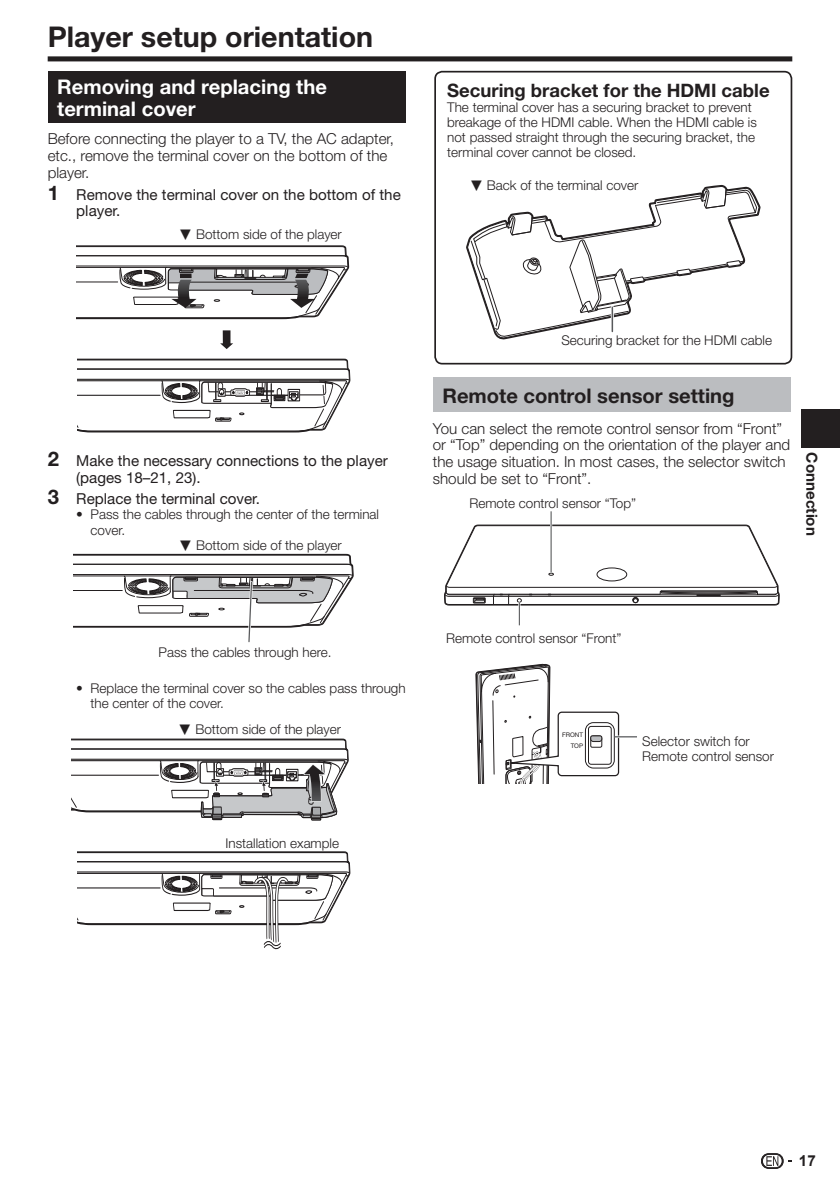
<style>
.page{position:relative;width:840px;height:1191px;background:#fff}
.page>*{position:absolute;margin:0;border:0;box-sizing:border-box;transform-origin:0 0}
.t1{font:700 28.6px "Helvetica Neue LT";color:#231f20}
.t2{font:700 20.2px/21.8px "Helvetica Neue LT";color:#fff}
.t3{font:700 20.2px/38.4px "Helvetica Neue LT";color:#231f20}
.t4{font:700 18.6px "Helvetica Neue LT";color:#231f20}
.t5{font:300 15.2px/16.8px "Helvetica Neue LT";color:#231f20}
.t6{font:15.2px/16.8px "Helvetica Neue LT";color:#231f20}
.t7{font:700 15.2px "Helvetica Neue LT";color:#231f20}
.t8{font:700 15.2px "Arial";color:#231f20}
.t9{font:300 13.4px/15.2px "Helvetica Neue LT";color:#231f20}
.t10{font:6.4px/10.8px "Helvetica Neue LT";color:#231f20;text-align:right}
.s1{font-family:"GK Proj A";font-weight:400}
</style>
<div class="page">
<div style="left:48px;top:56px;width:743px;height:5px;background:#231f20"></div>
<div style="left:48px;top:71px;width:357px;height:52px;background:#231f20"></div>
<svg style="left:76px;top:245px;width:273px;height:74px"></svg>
<svg style="left:220px;top:330px;width:13px;height:19px"></svg>
<svg style="left:78px;top:359px;width:272px;height:73px"></svg>
<svg style="left:74px;top:554px;width:279px;height:89px"></svg>
<svg style="left:71px;top:738px;width:277px;height:82px"></svg>
<svg style="left:78px;top:851px;width:272px;height:99px"></svg>
<svg style="left:470px;top:186px;width:286px;height:152px"></svg>
<div style="left:434px;top:71px;width:357px;height:293px;border:2px solid #231f20;border-radius:7px"></div>
<div style="left:432px;top:378px;width:358px;height:34px;background:#bbbdc0"></div>
<svg style="left:444px;top:524px;width:335px;height:102px"></svg>
<hr style="left:549px;top:511px;width:3px;height:61px;background:#fff">
<hr style="left:550px;top:511px;width:1px;height:61px;background:#58595b">
<svg style="left:475px;top:664px;width:161px;height:120px"></svg>
<div style="left:760px;top:1153px;width:22px;height:15px;border:1px solid #231f20;border-radius:7px"></div>
<svg style="left:761px;top:1153px;width:30px;height:15px"></svg>
<div style="left:801px;top:409px;width:38px;height:38px;background:#231f20"></div>
<h1 class="t1" style="left:48px;top:27px;width:327px">Player setup orientation</h1>
<h2 class="t2" style="left:57px;top:78px;width:271px">Removing and replacing the terminal cover</h2>
<p class="t5" style="left:48px;top:132px;width:348px">Before connecting the player to a TV, the AC adapter, etc., remove the terminal cover on the bottom of the player.</p>
<p class="t6" style="left:76px;top:187px;width:326px">Remove the terminal cover on the bottom of the player.</p>
<h2 class="t3" style="left:48px;top:175px;width:13px">1</h2>
<p class="t9" style="left:179px;top:228px;width:164px"><span class="s1">b</span> Bottom side of the player</p>
<h3 class="t4" style="left:447px;top:83px;width:324px">Securing bracket for the HDMI cable</h3>
<p class="t9" style="left:447px;top:100px;width:311px">The terminal cover has a securing bracket to prevent breakage of the HDMI cable. When the HDMI cable is not passed straight through the securing bracket, the terminal cover cannot be closed.</p>
<p class="t9" style="left:469px;top:179px;width:170px"><span class="s1">b</span> Back of the terminal cover</p>
<h2 class="t3" style="left:48px;top:441px;width:13px">2<br>3</h2>
<p class="t6" style="left:76px;top:453px;width:313px">Make the necessary connections to the player (pages 18–21, 23).</p>
<p class="t6" style="left:76px;top:492px;width:185px">Replace the terminal cover.</p>
<p class="t9" style="left:91px;top:508px;width:290px">Pass the cables through the center of the terminal cover.</p>
<p class="t9" style="left:76px;top:508px;width:8px">•</p>
<p class="t9" style="left:179px;top:539px;width:164px"><span class="s1">b</span> Bottom side of the player</p>
<p class="t9" style="left:561px;top:333px;width:212px">Securing bracket for the HDMI cable</p>
<h2 class="t3" style="left:442px;top:378px;width:293px">Remote control sensor setting</h2>
<p class="t5" style="left:432px;top:421px;width:358px">You can select the remote control sensor from “Front” or “Top” depending on the orientation of the player and the usage situation. In most cases, the selector switch should be set to “Front”.</p>
<p class="t9" style="left:469px;top:496px;width:168px">Remote control sensor “Top”</p>
<p class="t7" style="left:817px;top:452px;width:85px;rotate:90deg">Connection</p>
<p class="t9" style="left:158px;top:646px;width:174px">Pass the cables through here.</p>
<p class="t9" style="left:76px;top:681px;width:8px">•</p>
<p class="t9" style="left:91px;top:681px;width:316px">Replace the terminal cover so the cables pass through the center of the cover.</p>
<p class="t9" style="left:178px;top:723px;width:164px"><span class="s1">b</span> Bottom side of the player</p>
<p class="t9" style="left:225px;top:837px;width:115px">Installation example</p>
<p class="t9" style="left:446px;top:632px;width:177px">Remote control sensor “Front”</p>
<p class="t10" style="left:562px;top:730px;width:22px">FRONT<br>TOP</p>
<p class="t9" style="left:642px;top:734px;width:133px">Selector switch for<br>Remote control sensor</p>
<p class="t8" style="left:798px;top:1152px;width:18px">17</p>
</div>
